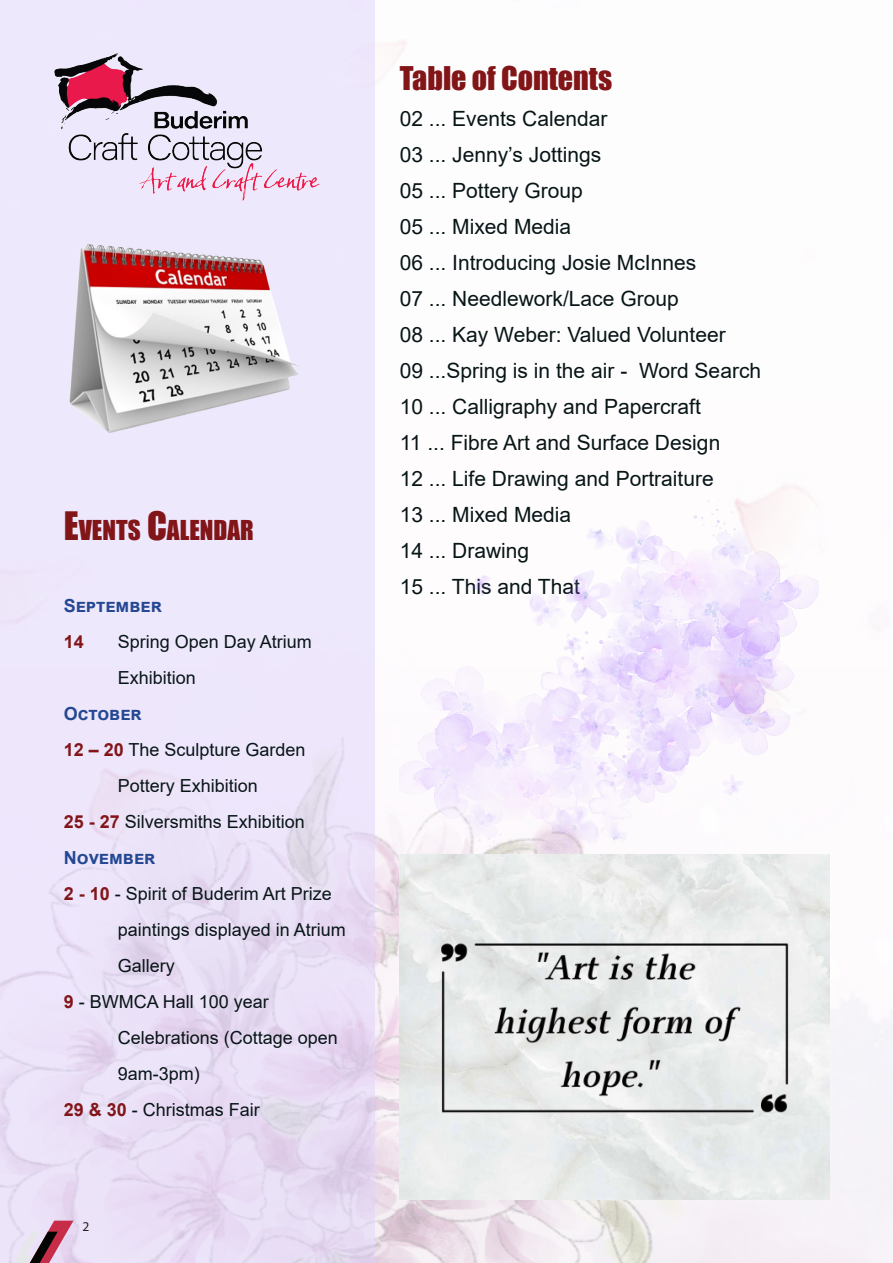
<style>
.page{position:relative;width:893px;height:1263px;background:#fff}
.page>*{position:absolute;margin:0;border:0;box-sizing:border-box;transform-origin:0 0}
.Paragraph_Text{font:30px "Impact";color:#821518}
.Paragraph_Text-2{font:25.2px "Impact";color:#821518}
.Paragraph_Text-3{font:21px "Arial";color:#081517}
.Paragraph_Text-4{font:18px/36px "Arial";color:#081517}
.Paragraph_Text-5{font:700 18px "Arial";color:#244892}
.Paragraph_Text-6{font:700 18px "Arial";color:#821518}
.t1{font:13.5px "Myriad Pro";color:#231f20}
.s1{font-size:36px}
.s2{font-weight:700;color:#821518}
</style>
<div class="page">
<img style="left:374px;top:880px;width:519px;height:383px">
<svg style="left:0;top:0;width:374px;height:1263px;background:#ebe3f8"></svg>
<img style="left:43px;top:45px;width:289px;height:163px">
<img style="left:43px;top:230px;width:289px;height:216px">
<img style="left:399px;top:859px;width:431px;height:340px">
<img style="left:399px;top:500px;width:431px;height:359px">
<svg style="left:14px;top:1220px;width:59px;height:43px;background:#c5a0b3"></svg>
<p class="Paragraph_Text-2" style="left:64px;top:511px;width:192px"><span class="s1">E</span>VENTS <span class="s1">C</span>ALENDAR</p>
<p class="Paragraph_Text-5" style="left:64px;top:593px;width:100px">September</p>
<p class="Paragraph_Text-6" style="left:64px;top:629px;width:22px">14</p>
<p class="Paragraph_Text-4" style="left:118px;top:624px;width:196px">Spring Open Day Atrium<br>Exhibition</p>
<p class="Paragraph_Text-5" style="left:64px;top:701px;width:79px">October</p>
<p class="Paragraph_Text-4" style="left:64px;top:732px;width:243px;text-align:center"><span class="s2">12 – 20</span> The Sculpture Garden<br>Pottery Exhibition</p>
<p class="Paragraph_Text-4" style="left:64px;top:804px;width:243px"><span class="s2">25 - 27</span> Silversmiths Exhibition</p>
<p class="Paragraph_Text-5" style="left:64px;top:845px;width:93px">November</p>
<p class="Paragraph_Text-4" style="left:118px;top:876px;width:230px;text-indent:-54px"><span class="s2">2 - 10</span> - Spirit of Buderim Art Prize paintings displayed in Atrium<br>Gallery</p>
<p class="Paragraph_Text-4" style="left:64px;top:984px;width:207px"><span class="s2">9</span> - BWMCA Hall 100 year</p>
<p class="Paragraph_Text-4" style="left:118px;top:1020px;width:222px">Celebrations (Cottage open<br>9am-3pm)</p>
<p class="Paragraph_Text-4" style="left:64px;top:1092px;width:198px"><span class="s2">29 &amp; 30</span> - Christmas Fair</p>
<p class="t1" style="left:82px;top:1218px;width:8px">2</p>
<p class="Paragraph_Text" style="left:400px;top:55px;width:214px">Table of Contents</p>
<p class="Paragraph_Text-3" style="left:400px;top:104px;width:209px">02 ... Events Calendar</p>
<p class="Paragraph_Text-3" style="left:400px;top:140px;width:203px">03 ... Jenny’s Jottings</p>
<p class="Paragraph_Text-3" style="left:400px;top:176px;width:185px">05 ... Pottery Group</p>
<p class="Paragraph_Text-3" style="left:400px;top:212px;width:173px">05 ... Mixed Media</p>
<p class="Paragraph_Text-3" style="left:400px;top:248px;width:298px">06 ... Introducing Josie McInnes</p>
<p class="Paragraph_Text-3" style="left:400px;top:284px;width:280px">07 ... Needlework/Lace Group</p>
<p class="Paragraph_Text-3" style="left:400px;top:320px;width:328px">08 ... Kay Weber: Valued Volunteer</p>
<p class="Paragraph_Text-3" style="left:400px;top:356px;width:363px">09 ...Spring is in the air - Word Search</p>
<p class="Paragraph_Text-3" style="left:400px;top:392px;width:303px">10 ... Calligraphy and Papercraft</p>
<p class="Paragraph_Text-3" style="left:400px;top:428px;width:322px">11 ... Fibre Art and Surface Design</p>
<p class="Paragraph_Text-3" style="left:400px;top:464px;width:315px">12 ... Life Drawing and Portraiture</p>
<p class="Paragraph_Text-3" style="left:400px;top:500px;width:173px">13 ... Mixed Media</p>
<p class="Paragraph_Text-3" style="left:400px;top:536px;width:131px">14 ... Drawing</p>
<p class="Paragraph_Text-3" style="left:400px;top:572px;width:182px">15 ... This and That</p>
</div>
